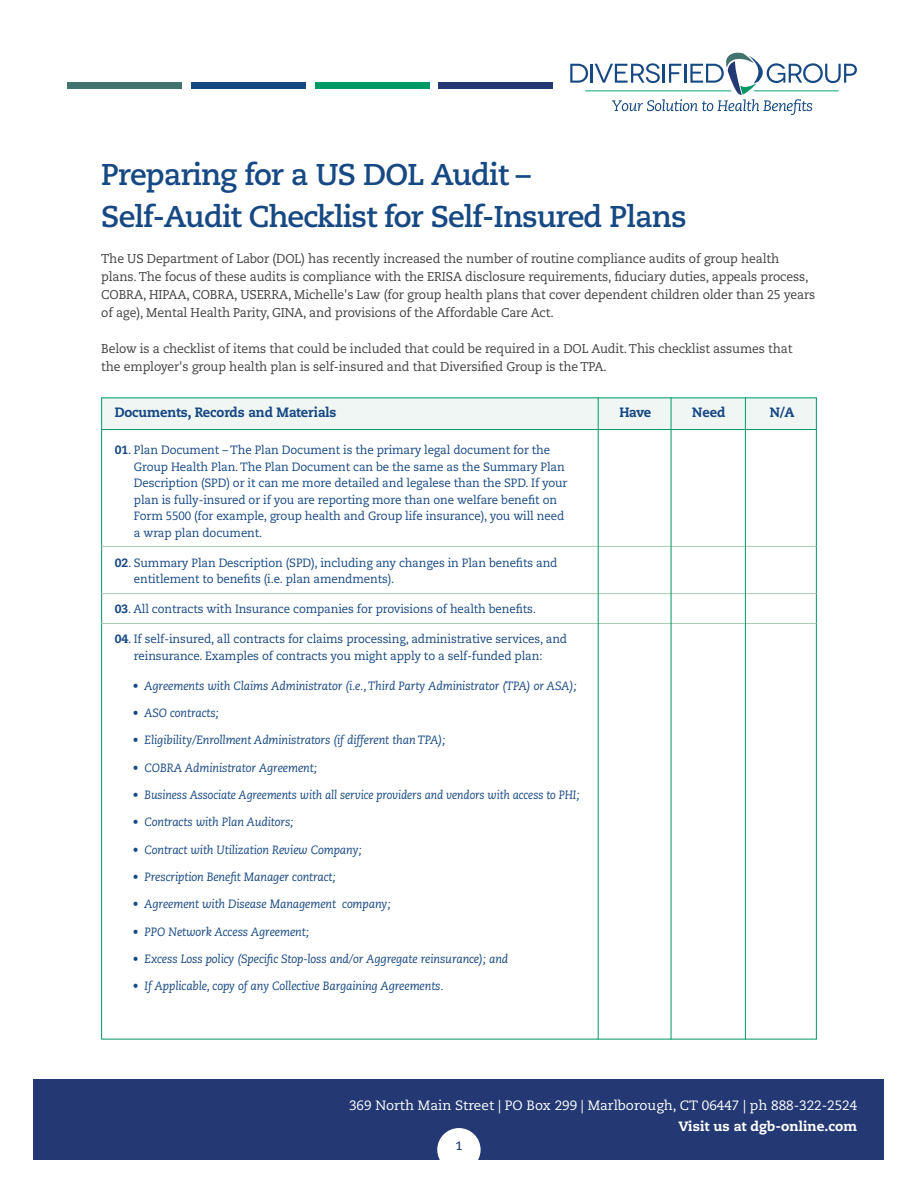
<style>
.page{position:relative;width:918px;height:1188px;background:#fff}
.page>*{position:absolute;margin:0;border:0;box-sizing:border-box;transform-origin:0 0}
.t1{font:700 30px/42px "Caecilia";letter-spacing:-.03em;color:#164883}
.t2{font:13.5px "Caecilia";color:#fff}
.t3{font:800 13.5px "Caecilia";letter-spacing:-.01em;color:#164883;scale:.96 1}
.t4{font:800 13.5px "Caecilia";color:#fff}
.t5{font:12.75px/18px "Caecilia";letter-spacing:-.01em;color:#414042;scale:.96 1}
.t6{font:12px/16.5px "Caecilia";letter-spacing:-.01em;color:#164883;scale:.96 1}
.t7{font:italic 12px "Caecilia";letter-spacing:-.01em;color:#164883;scale:.96 1}
.t8{font:700 12px "Caecilia";color:#243973}
.s1{font-weight:800}
</style>
<div class="page">
<div style="left:34px;top:1079px;width:850px;height:81px;background:#243973"></div>
<svg style="left:570px;top:53px;width:287px;height:62px"></svg>
<div style="left:192px;top:83px;width:114px;height:6px;background:#164883"></div>
<div style="left:68px;top:83px;width:114px;height:6px;background:#42736d"></div>
<div style="left:315px;top:83px;width:115px;height:6px;background:#096"></div>
<div style="left:438px;top:83px;width:115px;height:6px;background:#243973"></div>
<div style="left:437px;top:1128px;width:44px;height:43px;background:#fff;border-radius:50%"></div>
<div style="left:101px;top:398px;width:716px;height:31px;background:#eff6f4"></div>
<hr style="left:101px;top:429px;width:716px;height:1px;background:#096">
<hr style="left:101px;top:546px;width:716px;height:1px;background:#aacbb6">
<hr style="left:101px;top:593px;width:716px;height:1px;background:#aacbb6">
<hr style="left:101px;top:623px;width:716px;height:1px;background:#aacbb6">
<hr style="left:598px;top:398px;width:1px;height:642px;background:#096">
<hr style="left:671px;top:398px;width:1px;height:642px;background:#096">
<hr style="left:745px;top:398px;width:1px;height:642px;background:#096">
<h1 class="t1" style="left:101px;top:154px;width:587px">Preparing for a US DOL Audit –<br>Self-Audit Checklist for Self-Insured Plans</h1>
<p class="t5" style="left:101px;top:250px;width:745px">The US Department of Labor (DOL) has recently increased the number of routine compliance audits of group health plans. The focus of these audits is compliance with the ERISA disclosure requirements, fiduciary duties, appeals process, COBRA, HIPAA, COBRA, USERRA, Michelle's Law (for group health plans that cover dependent children older than 25 years of age), Mental Health Parity, GINA, and provisions of the Affordable Care Act.</p>
<p class="t5" style="left:101px;top:340px;width:721px">Below is a checklist of items that could be included that could be required in a DOL Audit. This checklist assumes that the employer's group health plan is self-insured and that Diversified Group is the TPA.</p>
<p class="t3" style="left:115px;top:404px;width:232px">Documents, Records and Materials</p>
<p class="t3" style="left:619px;top:404px;width:35px">Have</p>
<p class="t3" style="left:692px;top:404px;width:36px">Need</p>
<p class="t3" style="left:770px;top:404px;width:27px">N/A</p>
<p class="t6" style="left:134px;top:442px;width:453px;text-indent:-19px"><span class="s1">01</span>. Plan Document – The Plan Document is the primary legal document for the Group Health Plan. The Plan Document can be the same as the Summary Plan Description (SPD) or it can me more detailed and legalese than the SPD. If your plan is fully-insured or if you are reporting more than one welfare benefit on Form 5500 (for example, group health and Group life insurance), you will need a wrap plan document.</p>
<p class="t6" style="left:134px;top:555px;width:443px;text-indent:-19px"><span class="s1">02</span>. Summary Plan Description (SPD), including any changes in Plan benefits and entitlement to benefits (i.e. plan amendments).</p>
<p class="t6" style="left:115px;top:601px;width:440px"><span class="s1">03</span>. All contracts with Insurance companies for provisions of health benefits.</p>
<p class="t6" style="left:115px;top:631px;width:473px;text-align:center"><span class="s1">04</span>. If self-insured, all contracts for claims processing, administrative services, and reinsurance. Examples of contracts you might apply to a self-funded plan:</p>
<p class="t7" style="left:133px;top:679px;width:464px">• Agreements with Claims Administrator (i.e., Third Party Administrator (TPA) or ASA);</p>
<p class="t7" style="left:133px;top:706px;width:91px">• ASO contracts;</p>
<p class="t7" style="left:133px;top:733px;width:327px">• Eligibility/Enrollment Administrators (if different than TPA);</p>
<p class="t7" style="left:133px;top:761px;width:193px">• COBRA Administrator Agreement;</p>
<p class="t7" style="left:133px;top:788px;width:467px">• Business Associate Agreements with all service providers and vendors with access to PHI;</p>
<p class="t7" style="left:133px;top:815px;width:169px">• Contracts with Plan Auditors;</p>
<p class="t7" style="left:133px;top:843px;width:240px">• Contract with Utilization Review Company;</p>
<p class="t7" style="left:133px;top:870px;width:213px">• Prescription Benefit Manager contract;</p>
<p class="t7" style="left:133px;top:897px;width:270px">• Agreement with Disease Management company;</p>
<p class="t7" style="left:133px;top:925px;width:185px">• PPO Network Access Agreement;</p>
<p class="t7" style="left:133px;top:952px;width:393px">• Excess Loss policy (Specific Stop-loss and/or Aggregate reinsurance); and</p>
<p class="t7" style="left:133px;top:979px;width:325px">• If Applicable, copy of any Collective Bargaining Agreements.</p>
<p class="t2" style="left:349px;top:1097px;width:510px">369 North Main Street | PO Box 299 | Marlborough, CT 06447 | ph 888-322-2524</p>
<p class="t4" style="left:679px;top:1118px;width:180px">Visit us at dgb-online.com</p>
<p class="t8" style="left:455px;top:1139px;width:9px">1</p>
</div>
